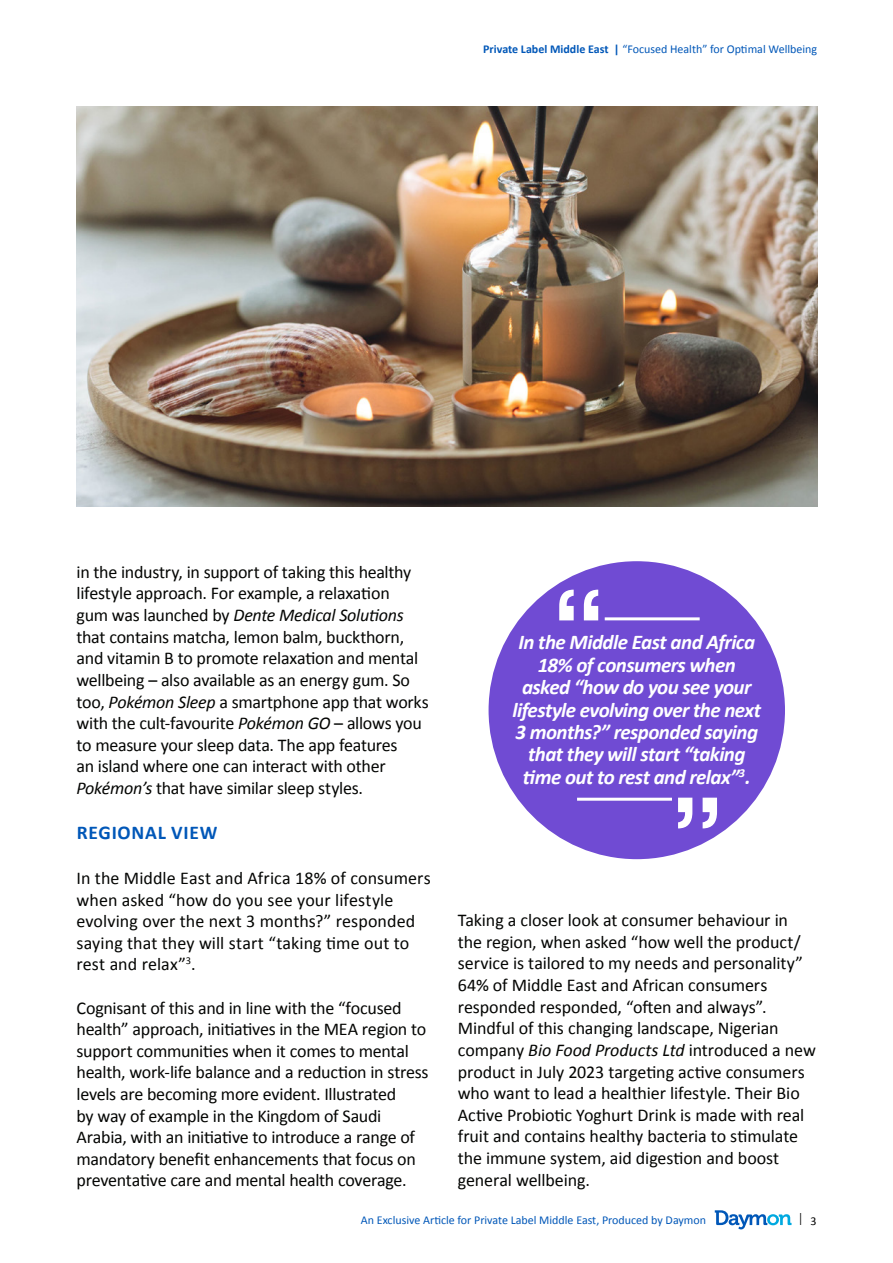
<style>
.page{position:relative;width:893px;height:1263px;background:#fff}
.page>*{position:absolute;margin:0;border:0;box-sizing:border-box;transform-origin:0 0}
.t1{font:italic 700 21px/22.5px "Calibri";letter-spacing:-.025em;color:#fff;text-align:center}
.t2{font:700 19.5px "Calibri";letter-spacing:.04em;color:#0057b8}
.t3{font:18px/21.6px "Calibri";letter-spacing:-.01em;color:#040503}
.t4{font:12px "Calibri";color:#0057b8}
.t5{font:12px "Calibri";color:#000}
.t6{font:12px "Minion Pro";color:#000}
.s1{font-weight:700}
.s2{font-style:italic}
</style>
<div class="page">
<svg style="left:715px;top:1210px;width:76px;height:19px"></svg>
<img style="left:77px;top:106px;width:740px;height:400px">
<div style="left:489px;top:561px;width:296px;height:298px;background:#704bd3;border-radius:50%"></div>
<hr style="left:577px;top:798px;width:95px;height:3px;background:#fff">
<hr style="left:605px;top:617px;width:95px;height:3px;background:#fff">
<svg style="left:678px;top:798px;width:39px;height:30px"></svg>
<svg style="left:559px;top:590px;width:39px;height:30px"></svg>
<p class="t4" style="left:483px;top:41px;width:335px"><span class="s1">Private Label Middle East |</span> “Focused Health” for Optimal Wellbeing</p>
<p class="t3" style="left:77px;top:561px;width:354px">in the industry, in support of taking this healthy lifestyle approach. For example, a relaxation<br>gum was launched by <span class="s2">Dente Medical Solutions </span>that contains matcha, lemon balm, buckthorn, and vitamin B to promote relaxation and mental wellbeing – also available as an energy gum. So too, <span class="s2">Pokémon Sleep</span> a smartphone app that works with the cult-favourite <span class="s2">Pokémon GO</span> – allows you to measure your sleep data. The app features<br>an island where one can interact with other <span class="s2">Pokémon’s</span> that have similar sleep styles.</p>
<p class="t2" style="left:77px;top:819px;width:142px">REGIONAL VIEW</p>
<p class="t3" style="left:77px;top:867px;width:356px">In the Middle East and Africa 18% of consumers when asked “how do you see your lifestyle evolving over the next 3 months?” responded saying that they will start “taking time out to rest and relax”<sup>3</sup>.</p>
<p class="t3" style="left:77px;top:996px;width:354px">Cognisant of this and in line with the “focused health” approach, initiatives in the MEA region to support communities when it comes to mental health, work-life balance and a reduction in stress levels are becoming more evident. Illustrated<br>by way of example in the Kingdom of Saudi Arabia, with an initiative to introduce a range of mandatory benefit enhancements that focus on preventative care and mental health coverage.</p>
<p class="t1" style="left:512px;top:630px;width:250px">In the Middle East and Africa<br>18% of consumers when asked “how do you see your lifestyle evolving over the next<br>3 months?” responded saying that they will start “taking time out to rest and relax”<sup>3</sup>.</p>
<p class="t3" style="left:458px;top:909px;width:360px">Taking a closer look at consumer behaviour in the region, when asked “how well the product/ service is tailored to my needs and personality” 64% of Middle East and African consumers responded responded, “often and always”.<br>Mindful of this changing landscape, Nigerian company <span class="s2">Bio Food Products Ltd</span> introduced a new product in July 2023 targeting active consumers who want to lead a healthier lifestyle. Their Bio Active Probiotic Yoghurt Drink is made with real fruit and contains healthy bacteria to stimulate the immune system, aid digestion and boost general wellbeing.</p>
<p class="t6" style="left:799px;top:1210px;width:5px">|</p>
<p class="t4" style="left:361px;top:1211px;width:347px">An Exclusive Article for Private Label Middle East, Produced by Daymon</p>
<p class="t5" style="left:810px;top:1213px;width:8px">3</p>
</div>
